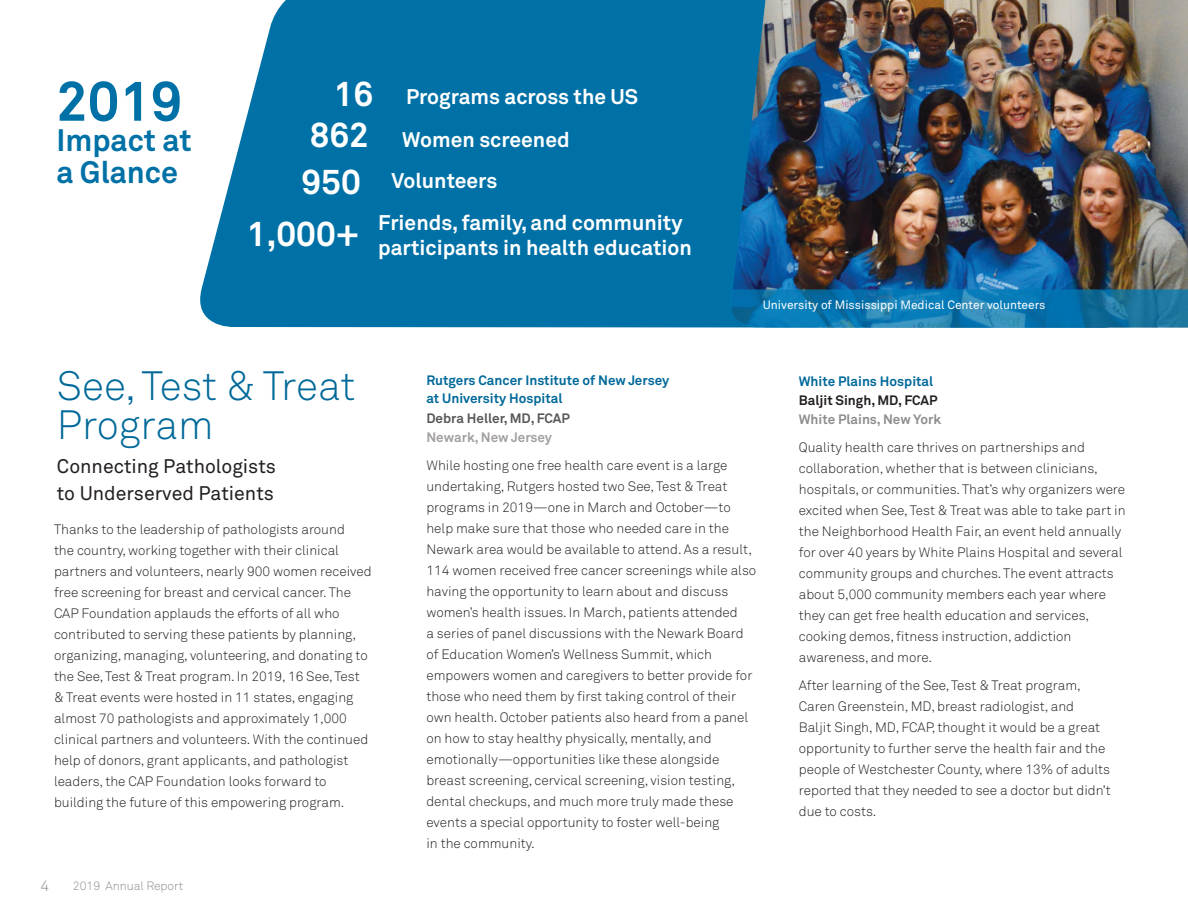
<style>
.page{position:relative;width:1188px;height:918px;background:#fff}
.page>*{position:absolute;margin:0;border:0;box-sizing:border-box;transform-origin:0 0}
.t1{font:700 55.8px "Akkurat Std";color:#0071a6}
.t2{font:300 40.5px/39px "Akkurat Std";color:#006999}
.t3{font:700 34.65px/51.9px "Akkurat Std";color:#fff;text-align:right}
.t4{font:700 30.75px/31.8px "Akkurat Std";color:#0071a6}
.t5{font:700 21px "Akkurat Std";color:#fff}
.t6{font:19.5px/27px "Akkurat Std";color:#231f20}
.t7{font:300 15px "Akkurat Std";color:#8f8d8e}
.t8{font:300 13.5px/21px "Akkurat Std";color:#231f20}
.t9{font:700 13.5px/18px "Akkurat Std";color:#006999}
.t10{font:700 13.5px "Akkurat Std";color:#57585a}
.t11{font:700 13.5px "Akkurat Std";color:#231f20}
.t12{font:700 13.5px "Akkurat Std";color:#8f8d8e}
.t13{font:700 13.5px "Akkurat Std";color:#a3a09f}
.t14{font:12px "Akkurat Std";color:#fff}
.t15{font:300 12px "Akkurat Std";color:#8f8d8e}
</style>
<div class="page">
<svg style="left:200px;top:0;width:529px;height:328px;background:#117aac"></svg>
<img style="left:730px;top:0;width:458px;height:289px">
<svg style="left:729px;top:289px;width:459px;height:39px;background:#1278ac"></svg>
<h1 class="t1" style="left:56px;top:67px;width:128px">2019</h1>
<h3 class="t4" style="left:56px;top:124px;width:137px">Impact at a Glance</h3>
<h3 class="t3" style="left:334px;top:67px;width:41px">16</h3>
<h3 class="t5" style="left:406px;top:84px;width:233px">Programs across the US</h3>
<h3 class="t5" style="left:402px;top:127px;width:169px">Women screened</h3>
<h3 class="t5" style="left:392px;top:168px;width:107px">Volunteers</h3>
<h3 class="t5" style="left:378px;top:209px;width:306px">Friends, family, and community</h3>
<h3 class="t5" style="left:378px;top:234px;width:315px">participants in health education</h3>
<h3 class="t3" style="left:310px;top:108px;width:61px">862</h3>
<h3 class="t3" style="left:247px;top:156px;width:116px">950<br>1,000+</h3>
<p class="t14" style="left:763px;top:298px;width:284px">University of Mississippi Medical Center volunteers</p>
<h2 class="t2" style="left:57px;top:366px;width:300px">See, Test &amp; Treat<br>Program</h2>
<h3 class="t6" style="left:57px;top:452px;width:221px">Connecting Pathologists to Underserved Patients</h3>
<p class="t8" style="left:54px;top:519px;width:319px">Thanks to the leadership of pathologists around<br>the country, working together with their clinical partners and volunteers, nearly 900 women received free screening for breast and cervical cancer. The CAP Foundation applauds the efforts of all who contributed to serving these patients by planning, organizing, managing, volunteering, and donating to the See, Test &amp; Treat program. In 2019, 16 See, Test &amp; Treat events were hosted in 11 states, engaging almost 70 pathologists and approximately 1,000 clinical partners and volunteers. With the continued help of donors, grant applicants, and pathologist leaders, the CAP Foundation looks forward to building the future of this empowering program.</p>
<p class="t7" style="left:40px;top:877px;width:10px">4</p>
<p class="t15" style="left:73px;top:878px;width:112px">2019 Annual Report</p>
<p class="t9" style="left:426px;top:372px;width:244px">Rutgers Cancer Institute of New Jersey at University Hospital</p>
<p class="t10" style="left:426px;top:410px;width:145px">Debra Heller, MD, FCAP</p>
<p class="t13" style="left:426px;top:429px;width:127px">Newark, New Jersey</p>
<p class="t8" style="left:426px;top:455px;width:331px">While hosting one free health care event is a large undertaking, Rutgers hosted two See, Test &amp; Treat programs in 2019—one in March and October—to help make sure that those who needed care in the Newark area would be available to attend. As a result, 114 women received free cancer screenings while also having the opportunity to learn about and discuss women’s health issues. In March, patients attended<br>a series of panel discussions with the Newark Board of Education Women’s Wellness Summit, which empowers women and caregivers to better provide for those who need them by first taking control of their own health. October patients also heard from a panel on how to stay healthy physically, mentally, and emotionally—opportunities like these alongside breast screening, cervical screening, vision testing, dental checkups, and much more truly made these events a special opportunity to foster well-being<br>in the community.</p>
<p class="t9" style="left:799px;top:372px;width:136px">White Plains Hospital</p>
<p class="t11" style="left:799px;top:392px;width:140px">Baljit Singh, MD, FCAP</p>
<p class="t12" style="left:799px;top:411px;width:144px">White Plains, New York</p>
<p class="t8" style="left:799px;top:437px;width:328px">Quality health care thrives on partnerships and collaboration, whether that is between clinicians, hospitals, or communities. That’s why organizers were excited when See, Test &amp; Treat was able to take part in the Neighborhood Health Fair, an event held annually for over 40 years by White Plains Hospital and several community groups and churches. The event attracts about 5,000 community members each year where they can get free health education and services, cooking demos, fitness instruction, addiction awareness, and more.</p>
<p class="t8" style="left:799px;top:675px;width:313px">After learning of the See, Test &amp; Treat program, Caren Greenstein, MD, breast radiologist, and<br>Baljit Singh, MD, FCAP, thought it would be a great opportunity to further serve the health fair and the people of Westchester County, where 13% of adults reported that they needed to see a doctor but didn’t due to costs.</p>
</div>
